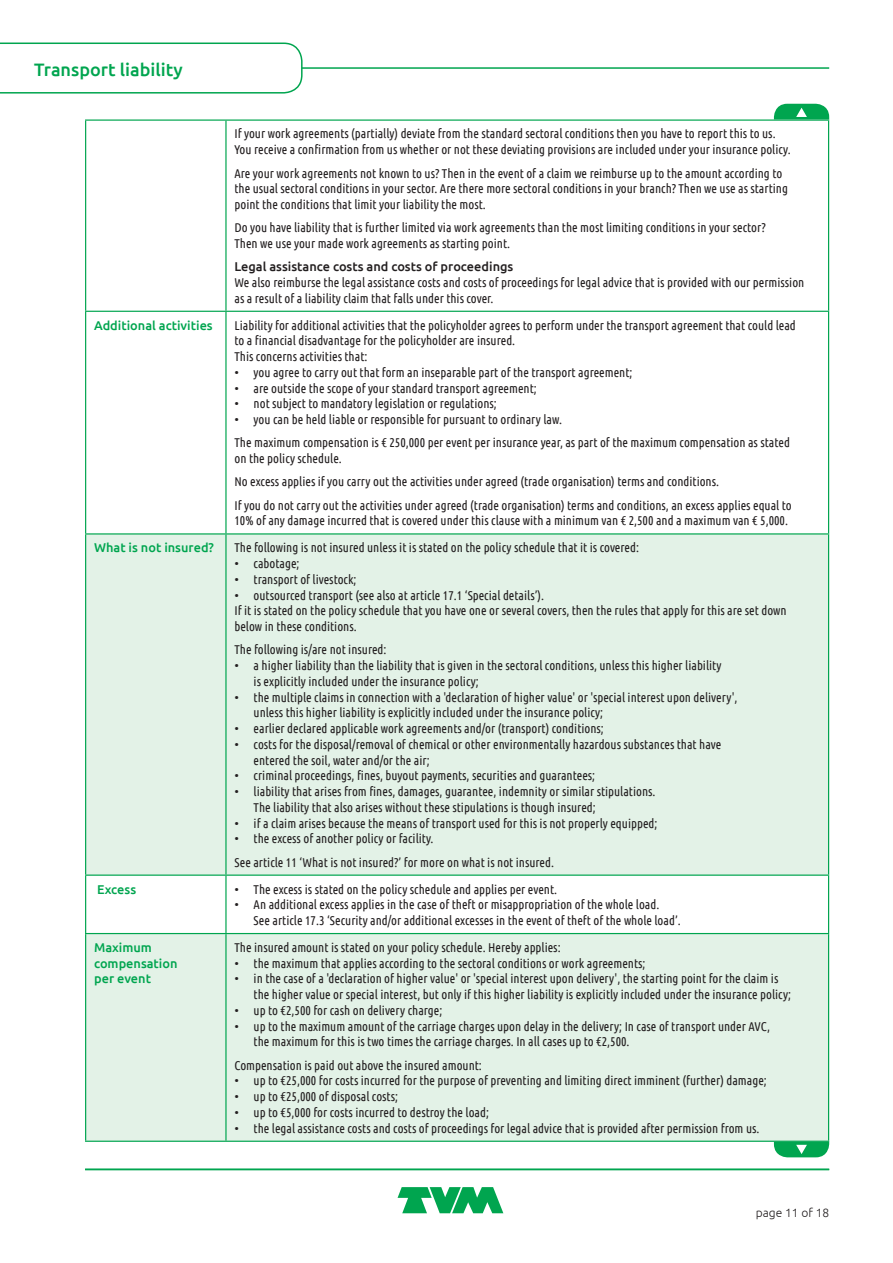
<style>
.page{position:relative;width:893px;height:1263px;background:#fff}
.page>*{position:absolute;margin:0;border:0;box-sizing:border-box;transform-origin:0 0}
.t1{font:500 18px "Ubuntu";color:#00a54f}
.Body_tabel{font:12.75px/15.8px "Ubuntu Condensed";color:#231f20}
.Body{font:500 12.75px/15.8px "Ubuntu";color:#00a54f}
.Body_tabel-2{font:500 12.75px "Ubuntu";color:#231f20}
.t2{font:300 12px "Ubuntu";color:#231f20}
.s1{font-family:"Ubuntu";font-weight:300}
</style>
<div class="page">
<svg style="left:774px;top:104px;width:55px;height:15px"></svg>
<svg style="left:86px;top:534px;width:742px;height:606px;background:#e2f2e7"></svg>
<hr style="left:85px;top:119px;width:141px;height:2px;background:#00a54f">
<hr style="left:85px;top:121px;width:1px;height:190px;background:#00a54f">
<hr style="left:226px;top:119px;width:603px;height:2px;background:#00a54f">
<hr style="left:225px;top:121px;width:2px;height:190px;background:#00a54f">
<hr style="left:828px;top:121px;width:1px;height:190px;background:#00a54f">
<hr style="left:85px;top:311px;width:141px;height:1px;background:#00a54f">
<hr style="left:85px;top:312px;width:1px;height:221px;background:#00a54f">
<hr style="left:226px;top:311px;width:603px;height:1px;background:#00a54f">
<hr style="left:225px;top:312px;width:2px;height:221px;background:#00a54f">
<hr style="left:828px;top:312px;width:1px;height:221px;background:#00a54f">
<hr style="left:85px;top:533px;width:141px;height:1px;background:#00a54f">
<hr style="left:85px;top:534px;width:1px;height:340px;background:#00a54f">
<hr style="left:226px;top:533px;width:603px;height:1px;background:#00a54f">
<hr style="left:225px;top:534px;width:2px;height:340px;background:#00a54f">
<hr style="left:828px;top:534px;width:1px;height:340px;background:#00a54f">
<hr style="left:85px;top:874px;width:141px;height:2px;background:#00a54f">
<hr style="left:85px;top:876px;width:1px;height:57px;background:#00a54f">
<hr style="left:226px;top:874px;width:603px;height:2px;background:#00a54f">
<hr style="left:225px;top:876px;width:2px;height:57px;background:#00a54f">
<hr style="left:828px;top:876px;width:1px;height:57px;background:#00a54f">
<hr style="left:85px;top:933px;width:141px;height:1px;background:#00a54f">
<hr style="left:85px;top:934px;width:1px;height:206px;background:#00a54f">
<hr style="left:226px;top:933px;width:603px;height:1px;background:#00a54f">
<hr style="left:225px;top:934px;width:2px;height:206px;background:#00a54f">
<hr style="left:828px;top:934px;width:1px;height:206px;background:#00a54f">
<hr style="left:85px;top:1140px;width:141px;height:2px;background:#00a54f">
<hr style="left:226px;top:1140px;width:603px;height:2px;background:#00a54f">
<svg style="left:774px;top:1141px;width:55px;height:16px"></svg>
<svg style="left:398px;top:1187px;width:105px;height:26px"></svg>
<hr style="left:85px;top:67px;width:744px;height:2px;background:#00a54f">
<svg style="left:0;top:42px;width:303px;height:52px"></svg>
<hr style="left:85px;top:1169px;width:744px;height:1px;background:#00a54f">
<h1 class="t1" style="left:34px;top:58px;width:150px">Transport liability</h1>
<p class="Body_tabel" style="left:234px;top:126px;width:558px">If your work agreements (partially) deviate from the standard sectoral conditions then you have to report this to us.<br>You receive a confirmation from us whether or not these deviating provisions are included under your insurance policy.</p>
<p class="Body_tabel" style="left:234px;top:165px;width:555px">Are your work agreements not known to us? Then in the event of a claim we reimburse up to the amount according to the usual sectoral conditions in your sector. Are there more sectoral conditions in your branch? Then we use as starting point the conditions that limit your liability the most.</p>
<p class="Body_tabel" style="left:234px;top:219px;width:533px">Do you have liability that is further limited via work agreements than the most limiting conditions in your sector?<br>Then we use your made work agreements as starting point.</p>
<p class="Body_tabel-2" style="left:234px;top:259px;width:280px">Legal assistance costs and costs of proceedings</p>
<p class="Body_tabel" style="left:234px;top:274px;width:571px">We also reimburse the legal assistance costs and costs of proceedings for legal advice that is provided with our permission as a result of a liability claim that falls under this cover.</p>
<p class="Body" style="left:94px;top:317px;width:120px">Additional activities</p>
<p class="Body_tabel" style="left:234px;top:317px;width:563px">Liability for additional activities that the policyholder agrees to perform under the transport agreement that could lead to a financial disadvantage for the policyholder are insured.</p>
<p class="Body_tabel" style="left:234px;top:348px;width:134px">This concerns activities that:</p>
<p class="Body_tabel" style="left:234px;top:364px;width:399px"><span class="s1">•</span> you agree to carry out that form an inseparable part of the transport agreement;</p>
<p class="Body_tabel" style="left:234px;top:380px;width:304px"><span class="s1">•</span> are outside the scope of your standard transport agreement;</p>
<p class="Body_tabel" style="left:234px;top:396px;width:264px"><span class="s1">•</span> not subject to mandatory legislation or regulations;</p>
<p class="Body_tabel" style="left:234px;top:411px;width:329px"><span class="s1">•</span> you can be held liable or responsible for pursuant to ordinary law.</p>
<p class="Body_tabel" style="left:234px;top:435px;width:557px">The maximum compensation is € 250,000 per event per insurance year, as part of the maximum compensation as stated on the policy schedule.</p>
<p class="Body_tabel" style="left:234px;top:474px;width:486px">No excess applies if you carry out the activities under agreed (trade organisation) terms and conditions.</p>
<p class="Body_tabel" style="left:234px;top:497px;width:559px">If you do not carry out the activities under agreed (trade organisation) terms and conditions, an excess applies equal to<br>10% of any damage incurred that is covered under this clause with a minimum van € 2,500 and a maximum van € 5,000.</p>
<p class="Body" style="left:94px;top:539px;width:121px">What is not insured?</p>
<p class="Body_tabel" style="left:234px;top:539px;width:406px">The following is not insured unless it is stated on the policy schedule that it is covered:</p>
<p class="Body_tabel" style="left:234px;top:555px;width:67px"><span class="s1">•</span> cabotage;</p>
<p class="Body_tabel" style="left:234px;top:571px;width:124px"><span class="s1">•</span> transport of livestock;</p>
<p class="Body_tabel" style="left:234px;top:587px;width:311px"><span class="s1">•</span> outsourced transport (see also at article 17.1 ‘Special details’).</p>
<p class="Body_tabel" style="left:234px;top:602px;width:554px">If it is stated on the policy schedule that you have one or several covers, then the rules that apply for this are set down below in these conditions.</p>
<p class="Body_tabel" style="left:234px;top:641px;width:154px">The following is/are not insured:</p>
<p class="Body_tabel" style="left:254px;top:657px;width:469px;text-indent:-19px"><span class="s1">•</span> a higher liability than the liability that is given in the sectoral conditions, unless this higher liability is explicitly included under the insurance policy;</p>
<p class="Body_tabel" style="left:254px;top:689px;width:485px;text-indent:-19px"><span class="s1">•</span> the multiple claims in connection with a 'declaration of higher value' or 'special interest upon delivery', unless this higher liability is explicitly included under the insurance policy;</p>
<p class="Body_tabel" style="left:234px;top:720px;width:371px"><span class="s1">•</span> earlier declared applicable work agreements and/or (transport) conditions;</p>
<p class="Body_tabel" style="left:254px;top:736px;width:469px;text-indent:-19px"><span class="s1">•</span> costs for the disposal/removal of chemical or other environmentally hazardous substances that have entered the soil, water and/or the air;</p>
<p class="Body_tabel" style="left:234px;top:767px;width:362px"><span class="s1">•</span> criminal proceedings, fines, buyout payments, securities and guarantees;</p>
<p class="Body_tabel" style="left:254px;top:783px;width:403px;text-indent:-19px"><span class="s1">•</span> liability that arises from fines, damages, guarantee, indemnity or similar stipulations.<br>The liability that also arises without these stipulations is though insured;</p>
<p class="Body_tabel" style="left:234px;top:815px;width:424px"><span class="s1">•</span> if a claim arises because the means of transport used for this is not properly equipped;</p>
<p class="Body_tabel" style="left:234px;top:830px;width:201px"><span class="s1">•</span> the excess of another policy or facility.</p>
<p class="Body_tabel" style="left:234px;top:854px;width:321px">See article 11 ‘What is not insured?’ for more on what is not insured.</p>
<p class="Body" style="left:97px;top:881px;width:41px">Excess</p>
<p class="Body_tabel" style="left:234px;top:881px;width:324px"><span class="s1">•</span> The excess is stated on the policy schedule and applies per event.</p>
<p class="Body_tabel" style="left:254px;top:896px;width:429px;text-indent:-19px"><span class="s1">•</span> An additional excess applies in the case of theft or misappropriation of the whole load.<br>See article 17.3 ‘Security and/or additional excesses in the event of theft of the whole load’.</p>
<p class="Body" style="left:94px;top:939px;width:85px">Maximum compensation per event</p>
<p class="Body_tabel" style="left:234px;top:939px;width:328px">The insured amount is stated on your policy schedule. Hereby applies:</p>
<p class="Body_tabel" style="left:234px;top:955px;width:412px"><span class="s1">•</span> the maximum that applies according to the sectoral conditions or work agreements;</p>
<p class="Body_tabel" style="left:254px;top:971px;width:539px;text-indent:-19px"><span class="s1">•</span> in the case of a 'declaration of higher value' or 'special interest upon delivery', the starting point for the claim is the higher value or special interest, but only if this higher liability is explicitly included under the insurance policy;</p>
<p class="Body_tabel" style="left:234px;top:1002px;width:209px"><span class="s1">•</span> up to €2,500 for cash on delivery charge;</p>
<p class="Body_tabel" style="left:254px;top:1018px;width:518px;text-indent:-19px"><span class="s1">•</span> up to the maximum amount of the carriage charges upon delay in the delivery; In case of transport under AVC, the maximum for this is two times the carriage charges. In all cases up to €2,500.</p>
<p class="Body_tabel" style="left:234px;top:1057px;width:249px">Compensation is paid out above the insured amount:</p>
<p class="Body_tabel" style="left:234px;top:1073px;width:534px"><span class="s1">•</span> up to €25,000 for costs incurred for the purpose of preventing and limiting direct imminent (further) damage;</p>
<p class="Body_tabel" style="left:234px;top:1088px;width:165px"><span class="s1">•</span> up to €25,000 of disposal costs;</p>
<p class="Body_tabel" style="left:234px;top:1104px;width:256px"><span class="s1">•</span> up to €5,000 for costs incurred to destroy the load;</p>
<p class="Body_tabel" style="left:234px;top:1120px;width:526px"><span class="s1">•</span> the legal assistance costs and costs of proceedings for legal advice that is provided after permission from us.</p>
<p class="t2" style="left:756px;top:1205px;width:75px">page 11 of 18</p>
</div>
